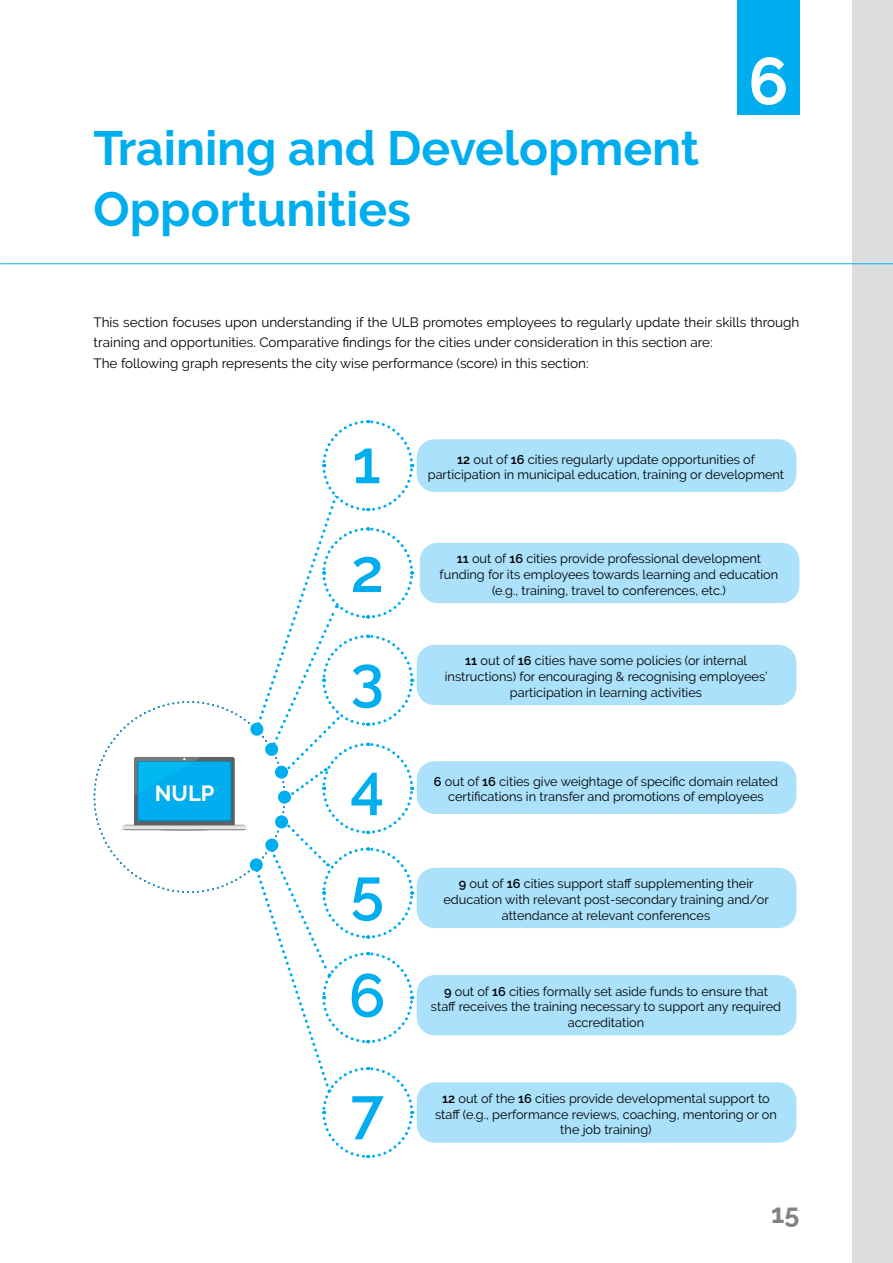
<style>
.page{position:relative;width:893px;height:1263px;background:#fff}
.page>*{position:absolute;margin:0;border:0;box-sizing:border-box;transform-origin:0 0}
.t1{font:700 66px "Raleway";color:#fff}
.t2{font:600 60.75px/106.6px "Raleway";color:#00aeef;text-align:justify}
.t3{font:700 48px/60.8px "Raleway";color:#00aeef}
.t4{font:700 27px "Raleway";color:#808285}
.t5{font:700 21.9px "Raleway";color:#fff}
.t6{font:13.5px/20.2px "Raleway";color:#000}
.t7{font:12.75px/15.6px "Raleway";color:#000;text-align:center}
.s1{font-weight:600}
</style>
<div class="page">
<div style="left:852px;top:0;width:41px;height:1263px;background:#dcddde"></div>
<hr style="left:0;top:263px;width:893px;height:1px;background:#00aeef">
<div style="left:737px;top:0;width:62px;height:115px;background:#00aeef"></div>
<div style="left:417px;top:439px;width:379px;height:53px;background:#abe1fa;border-radius:18px"></div>
<div style="left:420px;top:543px;width:379px;height:60px;background:#abe1fa;border-radius:18px"></div>
<div style="left:417px;top:645px;width:379px;height:60px;background:#abe1fa;border-radius:18px"></div>
<div style="left:417px;top:761px;width:379px;height:53px;background:#abe1fa;border-radius:18px"></div>
<div style="left:417px;top:868px;width:379px;height:60px;background:#abe1fa;border-radius:18px"></div>
<div style="left:417px;top:975px;width:379px;height:60px;background:#abe1fa;border-radius:18px"></div>
<div style="left:417px;top:1082px;width:379px;height:61px;background:#abe1fa;border-radius:18px"></div>
<svg style="left:94px;top:420px;width:321px;height:739px"></svg>
<h3 class="t3" style="left:94px;top:118px;width:607px">Training and Development<br>Opportunities</h3>
<h1 class="t1" style="left:748px;top:43px;width:42px">6</h1>
<p class="t6" style="left:94px;top:312px;width:707px">This section focuses upon understanding if the ULB promotes employees to regularly update their skills through training and opportunities. Comparative findings for the cities under consideration in this section are:<br>The following graph represents the city wise performance (score) in this section:</p>
<h3 class="t5" style="left:155px;top:781px;width:61px">NULP</h3>
<h2 class="t2" style="left:349px;top:409px;width:38px">1<br>2<br>3<br>4<br>5<br>6</h2>
<h2 class="t2" style="left:351px;top:1057px;width:35px">7</h2>
<p class="t7" style="left:428px;top:451px;width:358px"><span class="s1">12</span> out of <span class="s1">16</span> cities regularly update opportunities of participation in municipal education, training or development</p>
<p class="t7" style="left:440px;top:551px;width:340px"><span class="s1">11</span> out of <span class="s1">16</span> cities provide professional development funding for its employees towards learning and education (e.g., training, travel to conferences, etc.)</p>
<p class="t7" style="left:445px;top:653px;width:324px"><span class="s1">11</span> out of <span class="s1">16</span> cities have some policies (or internal instructions) for encouraging &amp; recognising employees’ participation in learning activities</p>
<p class="t7" style="left:434px;top:773px;width:346px"><span class="s1">6</span> out of <span class="s1">16</span> cities give weightage of specific domain related certifications in transfer and promotions of employees</p>
<p class="t7" style="left:443px;top:876px;width:327px"><span class="s1">9</span> out of <span class="s1">16</span> cities support staff supplementing their education with relevant post-secondary training and/or attendance at relevant conferences</p>
<p class="t7" style="left:431px;top:983px;width:352px"><span class="s1">9</span> out of <span class="s1">16</span> cities formally set aside funds to ensure that staff receives the training necessary to support any required accreditation</p>
<p class="t7" style="left:435px;top:1090px;width:343px"><span class="s1">12</span> out of the <span class="s1">16</span> cities provide developmental support to staff (e.g., performance reviews, coaching, mentoring or on the job training)</p>
<h3 class="t4" style="left:771px;top:1198px;width:30px">15</h3>
</div>
